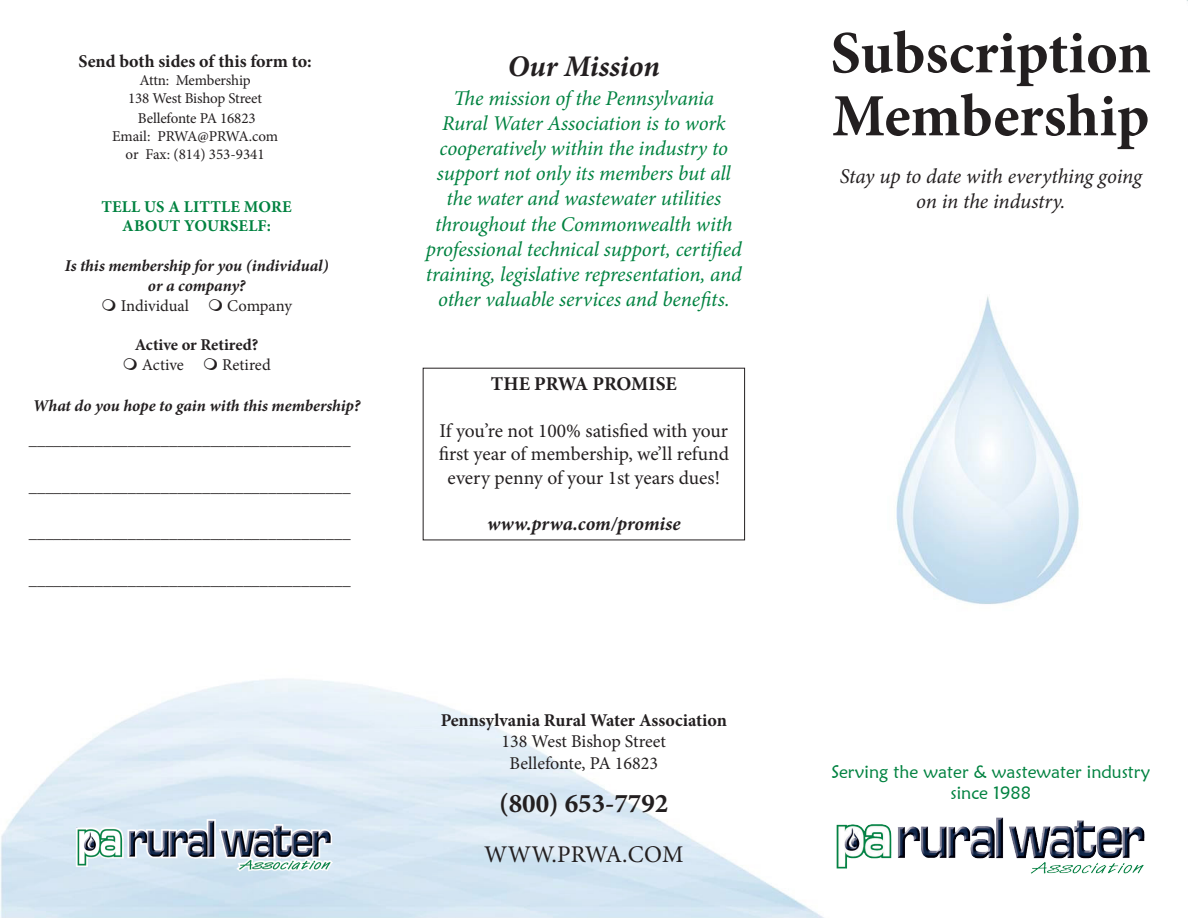
<style>
.page{position:relative;width:1188px;height:918px;background:#fff}
.page>*{position:absolute;margin:0;border:0;box-sizing:border-box;transform-origin:0 0}
.t1{font:700 60px/63px "Minion Pro";color:#231f20}
.t2{font:italic 700 30px "Minion Pro";letter-spacing:-.005em;color:#231f20}
.t3{font:700 27px "Minion Pro";color:#231f20}
.t4{font:24px "Minion Pro";letter-spacing:.005em;color:#231f20}
.t5{font:italic 21px/25.2px "Minion Pro";letter-spacing:-.01em;color:#008240;text-align:center}
.t6{font:italic 21px/25.2px "Minion Pro";letter-spacing:-.01em;color:#231f20;text-align:center}
.t7{font:19.5px/23.4px "Minion Pro";letter-spacing:-.005em;color:#231f20;text-align:center}
.t8{font:italic 700 19.5px "Minion Pro";letter-spacing:-.005em;color:#231f20}
.t9{font:700 19.5px "Minion Pro";letter-spacing:-.005em;color:#231f20}
.t10{font:700 18px "Minion Pro";color:#231f20}
.t11{font:18px/21.6px "Maiandra GD";color:#008240;text-align:center}
.t12{font:18px "Minion Pro";letter-spacing:-.005em;color:#231f20}
.t13{font:italic 700 16.5px/19.8px "Minion Pro";letter-spacing:-.005em;color:#231f20;text-align:center}
.t14{font:700 16.5px "Minion Pro";letter-spacing:.01em;color:#008240}
.t15{font:16.5px "Minion Pro";color:#231f20}
.t16{font:700 16.5px "Minion Pro";letter-spacing:-.005em;color:#231f20}
.t17{font:15px "Minion Pro";letter-spacing:-.01em;color:#231f20}
</style>
<div class="page">
<img style="left:0;top:0;width:1188px;height:918px">
<img style="left:824px;top:808px;width:333px;height:72px">
<img style="left:67px;top:812px;width:273px;height:68px">
<svg style="left:103px;top:299px;width:13px;height:12px"></svg>
<svg style="left:209px;top:299px;width:13px;height:12px"></svg>
<svg style="left:124px;top:358px;width:13px;height:12px"></svg>
<svg style="left:204px;top:358px;width:13px;height:12px"></svg>
<p class="t10" style="left:78px;top:49px;width:235px">Send both sides of this form to:</p>
<p class="t17" style="left:140px;top:70px;width:113px">Attn: Membership</p>
<p class="t17" style="left:128px;top:88px;width:135px">138 West Bishop Street</p>
<p class="t17" style="left:138px;top:108px;width:119px">Bellefonte PA 16823</p>
<p class="t17" style="left:112px;top:126px;width:168px">Email: PRWA@PRWA.com</p>
<p class="t17" style="left:126px;top:144px;width:141px">or Fax: (814) 353-9341</p>
<p class="t14" style="left:101px;top:195px;width:192px">TELL US A LITTLE MORE</p>
<p class="t14" style="left:122px;top:215px;width:150px">ABOUT YOURSELF:</p>
<p class="t13" style="left:65px;top:256px;width:265px">Is this membership for you (individual) or a company?</p>
<p class="t15" style="left:121px;top:294px;width:70px">Individual</p>
<p class="t15" style="left:227px;top:294px;width:66px">Company</p>
<p class="t16" style="left:135px;top:333px;width:125px">Active or Retired?</p>
<p class="t15" style="left:142px;top:354px;width:44px">Active</p>
<p class="t15" style="left:222px;top:354px;width:50px">Retired</p>
<p class="t13" style="left:33px;top:396px;width:329px">What do you hope to gain with this membership?</p>
<p class="t13" style="left:29px;top:429px;width:323px">_______________________________________</p>
<p class="t13" style="left:29px;top:476px;width:323px">_______________________________________</p>
<p class="t13" style="left:29px;top:523px;width:323px">_______________________________________</p>
<p class="t13" style="left:29px;top:570px;width:323px">_______________________________________</p>
<p class="t2" style="left:508px;top:45px;width:154px">Our Mission</p>
<p class="t5" style="left:426px;top:85px;width:318px">The mission of the Pennsylvania<br>Rural Water Association is to work cooperatively within the industry to support not only its members but all the water and wastewater utilities throughout the Commonwealth with professional technical support, certified training, legislative representation, and other valuable services and benefits.</p>
<p class="t9" style="left:491px;top:370px;width:187px">THE PRWA PROMISE</p>
<p class="t7" style="left:439px;top:419px;width:292px">If you’re not 100% satisfied with your first year of membership, we’ll refund every penny of your 1st years dues!</p>
<p class="t8" style="left:487px;top:510px;width:195px">www.prwa.com/promise</p>
<p class="t10" style="left:441px;top:707px;width:288px">Pennsylvania Rural Water Association</p>
<p class="t12" style="left:502px;top:729px;width:166px">138 West Bishop Street</p>
<p class="t12" style="left:510px;top:751px;width:150px">Bellefonte, PA 16823</p>
<p class="t3" style="left:499px;top:784px;width:171px">(800) 653-7792</p>
<p class="t4" style="left:484px;top:838px;width:201px">WWW.PRWA.COM</p>
<p class="t1" style="left:830px;top:21px;width:322px">Subscription<br>Membership</p>
<p class="t6" style="left:840px;top:163px;width:304px">Stay up to date with everything going on in the industry.</p>
<p class="t11" style="left:831px;top:760px;width:320px">Serving the water &amp; wastewater industry since 1988</p>
</div>
